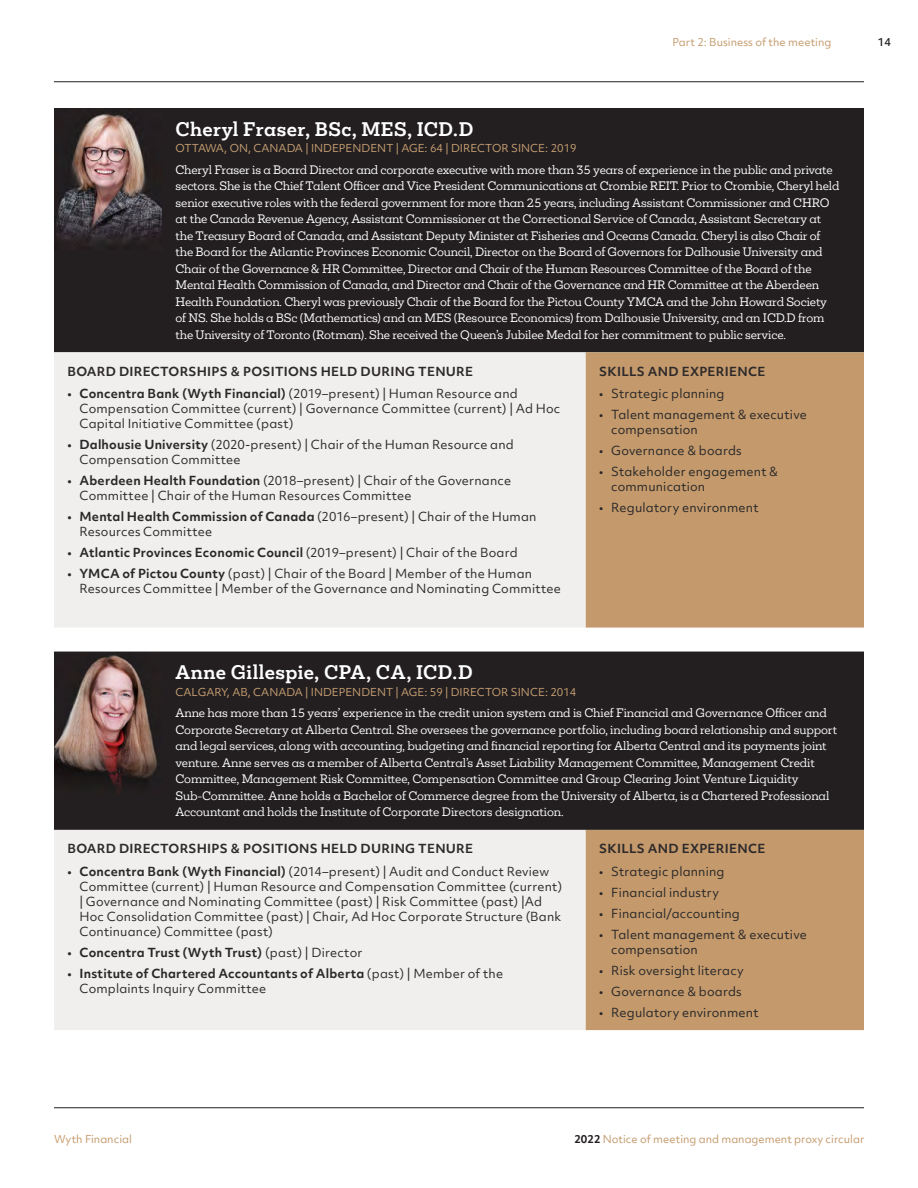
<style>
.page{position:relative;width:918px;height:1188px;background:#fff}
.page>*{position:absolute;margin:0;border:0;box-sizing:border-box;transform-origin:0 0}
.t1{font:700 18px "Mokoko";letter-spacing:.025em;color:#fff}
.t2{font:12px/15px "Objektiv Mk 2";letter-spacing:.015em;color:#2e2a2b}
.t3{font:12px/15px "Objektiv Mk 2";letter-spacing:.015em;color:#292829}
.t4{font:700 12px "Objektiv Mk 2";letter-spacing:.02em;color:#2e2a2b}
.t5{font:700 12px "Objektiv Mk 2";letter-spacing:.02em;color:#292829}
.t6{font:11.25px/16.5px "Mokoko";letter-spacing:-.01em;color:#fff}
.t7{font:10.5px "Objektiv Mk 2";color:#c79f73}
.t8{font:10.5px "Objektiv Mk 2";color:#c49a6c}
.t9{font:500 10.5px "Objektiv Mk 2";color:#231f20}
.s1{font-weight:700;color:#292829}
.s2{font-weight:400;color:#2e2a2b}
.s3{font-weight:700;color:#231f20}
</style>
<div class="page">
<div style="left:54px;top:108px;width:810px;height:244px;background:#231f20"></div>
<div style="left:54px;top:352px;width:532px;height:276px;background:#f0efed"></div>
<div style="left:586px;top:352px;width:278px;height:276px;background:#c49a6c"></div>
<img style="left:54px;top:109px;width:107px;height:141px">
<div style="left:54px;top:652px;width:810px;height:178px;background:#231f20"></div>
<div style="left:54px;top:830px;width:532px;height:200px;background:#f0efed"></div>
<div style="left:586px;top:830px;width:278px;height:200px;background:#c49a6c"></div>
<img style="left:54px;top:653px;width:107px;height:140px">
<hr style="left:54px;top:81px;width:810px;height:1px;background:#231f20">
<hr style="left:54px;top:1107px;width:810px;height:1px;background:#231f20">
<p class="t8" style="left:673px;top:35px;width:160px">Part 2: Business of the meeting</p>
<h1 class="t1" style="left:176px;top:117px;width:299px">Cheryl Fraser, BSc, MES, ICD.D</h1>
<p class="t7" style="left:176px;top:141px;width:403px">OTTAWA, ON, CANADA | INDEPENDENT | AGE: 64 | DIRECTOR SINCE: 2019</p>
<p class="t6" style="left:176px;top:161px;width:665px">Cheryl Fraser is a Board Director and corporate executive with more than 35 years of experience in the public and private sectors. She is the Chief Talent Officer and Vice President Communications at Crombie REIT. Prior to Crombie, Cheryl held senior executive roles with the federal government for more than 25 years, including Assistant Commissioner and CHRO at the Canada Revenue Agency, Assistant Commissioner at the Correctional Service of Canada, Assistant Secretary at the Treasury Board of Canada, and Assistant Deputy Minister at Fisheries and Oceans Canada. Cheryl is also Chair of the Board for the Atlantic Provinces Economic Council, Director on the Board of Governors for Dalhousie University and Chair of the Governance &amp; HR Committee, Director and Chair of the Human Resources Committee of the Board of the Mental Health Commission of Canada, and Director and Chair of the Governance and HR Committee at the Aberdeen Health Foundation. Cheryl was previously Chair of the Board for the Pictou County YMCA and the John Howard Society of NS. She holds a BSc (Mathematics) and an MES (Resource Economics) from Dalhousie University, and an ICD.D from the University of Toronto (Rotman). She received the Queen’s Jubilee Medal for her commitment to public service.</p>
<p class="t4" style="left:68px;top:363px;width:407px">BOARD DIRECTORSHIPS &amp; POSITIONS HELD DURING TENURE</p>
<p class="t4" style="left:599px;top:363px;width:168px">SKILLS AND EXPERIENCE</p>
<p class="t2" style="left:80px;top:386px;width:482px;text-indent:-12px"><span class="s1">• Concentra Bank (Wyth Financial)</span> (2019–present) | Human Resource and<br>Compensation Committee (current) | Governance Committee (current) | Ad Hoc<br>Capital Initiative Committee (past)</p>
<p class="t2" style="left:80px;top:437px;width:436px;text-indent:-12px"><span class="s1">• Dalhousie University</span> (2020-present) | Chair of the Human Resource and<br>Compensation Committee</p>
<p class="t2" style="left:79px;top:473px;width:433px;text-indent:-12px"><span class="s1">• Aberdeen Health Foundation</span> (2018–present) | Chair of the Governance<br>Committee | Chair of the Human Resources Committee</p>
<p class="t2" style="left:79px;top:509px;width:459px;text-indent:-12px"><span class="s1">• Mental Health Commission of Canada</span> (2016–present) | Chair of the Human<br>Resources Committee</p>
<p class="t5" style="left:67px;top:544px;width:452px">• Atlantic Provinces Economic Council <span class="s2">(2019–present) | Chair of the Board</span></p>
<p class="t2" style="left:80px;top:566px;width:483px;text-indent:-12px"><span class="s1">• YMCA of Pictou County</span> (past) | Chair of the Board | Member of the Human<br>Resources Committee | Member of the Governance and Nominating Committee</p>
<p class="t3" style="left:599px;top:386px;width:127px">• Strategic planning</p>
<p class="t3" style="left:611px;top:407px;width:197px;text-indent:-12px">• Talent management &amp; executive compensation</p>
<p class="t3" style="left:599px;top:443px;width:144px">• Governance &amp; boards</p>
<p class="t3" style="left:611px;top:464px;width:168px;text-indent:-12px">• Stakeholder engagement &amp; communication</p>
<p class="t3" style="left:599px;top:500px;width:161px">• Regulatory environment</p>
<h1 class="t1" style="left:176px;top:660px;width:299px">Anne Gillespie, CPA, CA, ICD.D</h1>
<p class="t7" style="left:176px;top:685px;width:402px">CALGARY, AB, CANADA | INDEPENDENT | AGE: 59 | DIRECTOR SINCE: 2014</p>
<p class="t6" style="left:176px;top:705px;width:663px">Anne has more than 15 years’ experience in the credit union system and is Chief Financial and Governance Officer and Corporate Secretary at Alberta Central. She oversees the governance portfolio, including board relationship and support and legal services, along with accounting, budgeting and financial reporting for Alberta Central and its payments joint venture. Anne serves as a member of Alberta Central’s Asset Liability Management Committee, Management Credit Committee, Management Risk Committee, Compensation Committee and Group Clearing Joint Venture Liquidity Sub-Committee. Anne holds a Bachelor of Commerce degree from the University of Alberta, is a Chartered Professional Accountant and holds the Institute of Corporate Directors designation.</p>
<p class="t4" style="left:68px;top:840px;width:407px">BOARD DIRECTORSHIPS &amp; POSITIONS HELD DURING TENURE</p>
<p class="t4" style="left:599px;top:840px;width:168px">SKILLS AND EXPERIENCE</p>
<p class="t2" style="left:80px;top:863px;width:484px;text-indent:-12px"><span class="s1">• Concentra Bank (Wyth Financial)</span> (2014–present) | Audit and Conduct Review Committee (current) | Human Resource and Compensation Committee (current) | Governance and Nominating Committee (past) | Risk Committee (past) |Ad Hoc Consolidation Committee (past) | Chair, Ad Hoc Corporate Structure (Bank Continuance) Committee (past)</p>
<p class="t5" style="left:68px;top:944px;width:296px">• Concentra Trust (Wyth Trust) <span class="s2">(past) | Director</span></p>
<p class="t2" style="left:80px;top:965px;width:425px;text-indent:-12px"><span class="s1">• Institute of Chartered Accountants of Alberta</span> (past) | Member of the<br>Complaints Inquiry Committee</p>
<p class="t3" style="left:599px;top:863px;width:127px">• Strategic planning</p>
<p class="t3" style="left:599px;top:884px;width:121px">• Financial industry</p>
<p class="t3" style="left:599px;top:905px;width:142px">• Financial/accounting</p>
<p class="t3" style="left:611px;top:926px;width:197px;text-indent:-12px">• Talent management &amp; executive compensation</p>
<p class="t3" style="left:599px;top:962px;width:146px">• Risk oversight literacy</p>
<p class="t3" style="left:599px;top:983px;width:144px">• Governance &amp; boards</p>
<p class="t3" style="left:599px;top:1004px;width:161px">• Regulatory environment</p>
<p class="t9" style="left:878px;top:35px;width:15px">14</p>
<p class="t8" style="left:54px;top:1131px;width:79px">Wyth Financial</p>
<p class="t8" style="left:574px;top:1131px;width:291px"><span class="s3">2022</span> Notice of meeting and management proxy circular</p>
</div>
